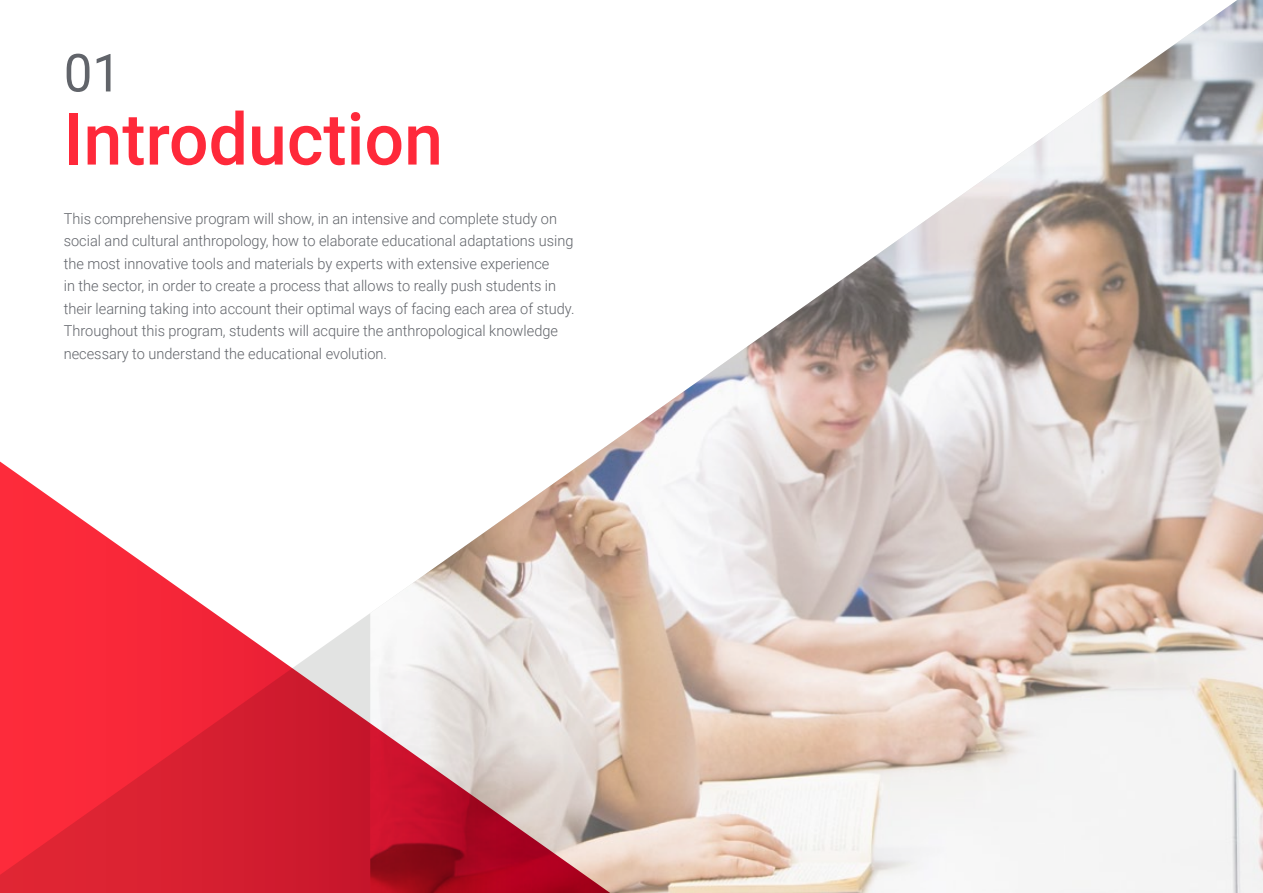
<style>
.page{position:relative;width:1263px;height:893px;background:#fff}
.page>*{position:absolute;margin:0;border:0;box-sizing:border-box;transform-origin:0 0}
.t1{font:500 72px "Roboto";color:#ff293a}
.t2{font:52.5px "Roboto";color:#61646a}
.t3{font:300 15px/22.5px "Roboto";color:#61646a}
</style>
<div class="page">
<img style="left:607px;top:0;width:656px;height:893px">
<svg style="left:0;top:446px;width:640px;height:447px"></svg>
<h2 class="t2" style="left:64px;top:36px;width:59px">01</h2>
<h1 class="t1" style="left:64px;top:89px;width:381px">Introduction</h1>
<p class="t3" style="left:64px;top:207px;width:512px">This comprehensive program will show, in an intensive and complete study on social and cultural anthropology, how to elaborate educational adaptations using the most innovative tools and materials by experts with extensive experience<br>in the sector, in order to create a process that allows to really push students in their learning taking into account their optimal ways of facing each area of study.<br>Throughout this program, students will acquire the anthropological knowledge necessary to understand the educational evolution.</p>
</div>
